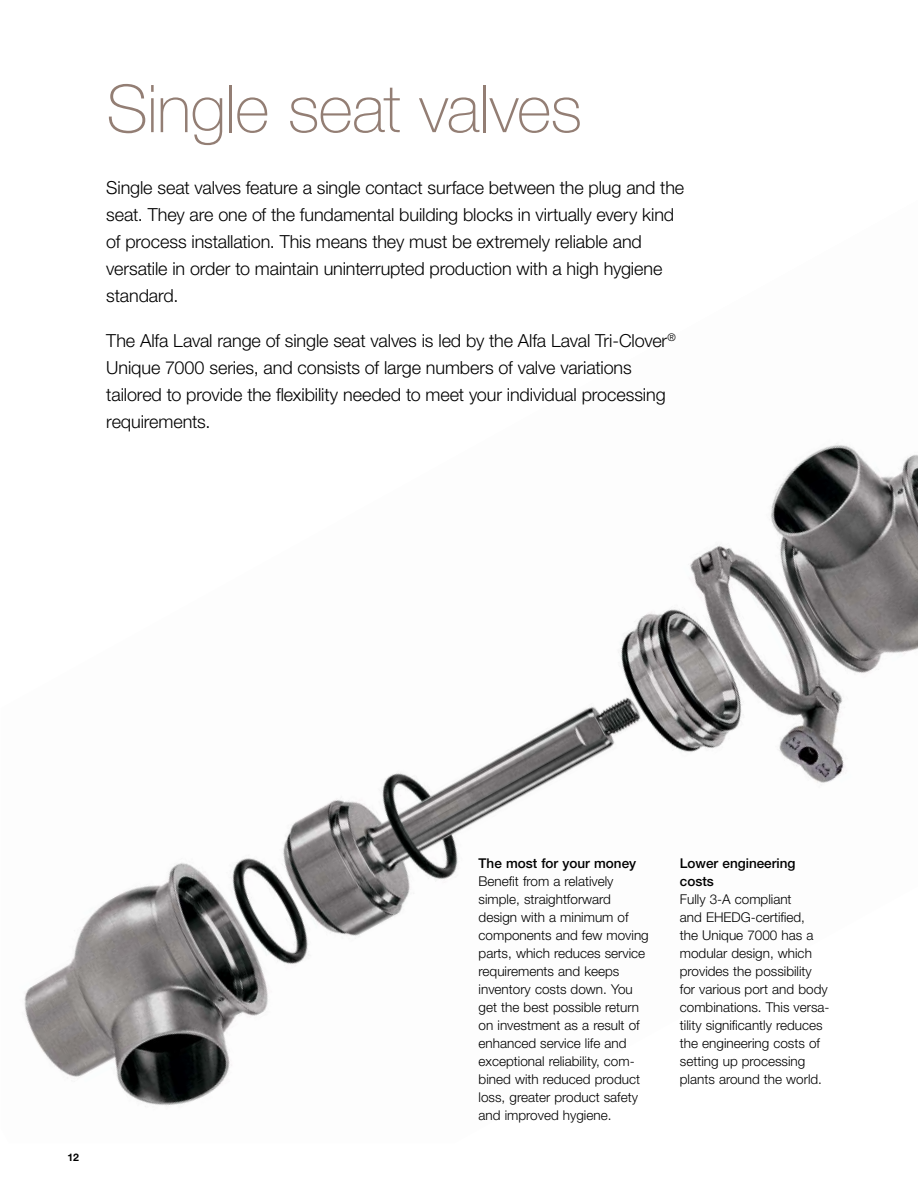
<style>
.page{position:relative;width:918px;height:1188px;background:#fff}
.page>*{position:absolute;margin:0;border:0;box-sizing:border-box;transform-origin:0 0}
.t1{font:100 66px "Helvetica Neue LT Std";letter-spacing:-.015em;color:#937e74}
.t2{font:300 18px/27px "Helvetica Neue LT Std";letter-spacing:-.005em;color:#000}
.t3{font:300 13.5px/18px "Helvetica Neue LT Std";color:#000}
.t4{font:500 13.5px/18px "Helvetica Neue LT Std";color:#000}
.t5{font:700 10.5px "Helvetica Neue LT Std";color:#000}
</style>
<div class="page">
<img style="left:24px;top:443px;width:894px;height:664px">
<h1 class="t1" style="left:106px;top:71px;width:477px">Single seat valves</h1>
<p class="t2" style="left:106px;top:173px;width:579px">Single seat valves feature a single contact surface between the plug and the seat. They are one of the fundamental building blocks in virtually every kind of process installation. This means they must be extremely reliable and versatile in order to maintain uninterrupted production with a high hygiene standard.</p>
<p class="t2" style="left:106px;top:326px;width:571px">The Alfa Laval range of single seat valves is led by the Alfa Laval Tri-Clover<sup>® </sup>Unique 7000 series, and consists of large numbers of valve variations tailored to provide the flexibility needed to meet your individual processing requirements.</p>
<p class="t5" style="left:68px;top:1150px;width:13px">12</p>
<p class="t4" style="left:479px;top:854px;width:159px">The most for your money</p>
<p class="t3" style="left:479px;top:872px;width:172px">Benefit from a relatively simple, straightforward design with a minimum of components and few moving parts, which reduces service requirements and keeps inventory costs down. You get the best possible return on investment as a result of enhanced service life and exceptional reliability, com&shy;bined with reduced product loss, greater product safety and improved hygiene.</p>
<p class="t4" style="left:680px;top:854px;width:117px">Lower engineering costs</p>
<p class="t3" style="left:680px;top:890px;width:151px">Fully 3-A compliant<br>and EHEDG-certified,<br>the Unique 7000 has a modular design, which provides the possibility for various port and body combinations. This versa&shy;tility significantly reduces the engineering costs of setting up processing plants around the world.</p>
</div>
